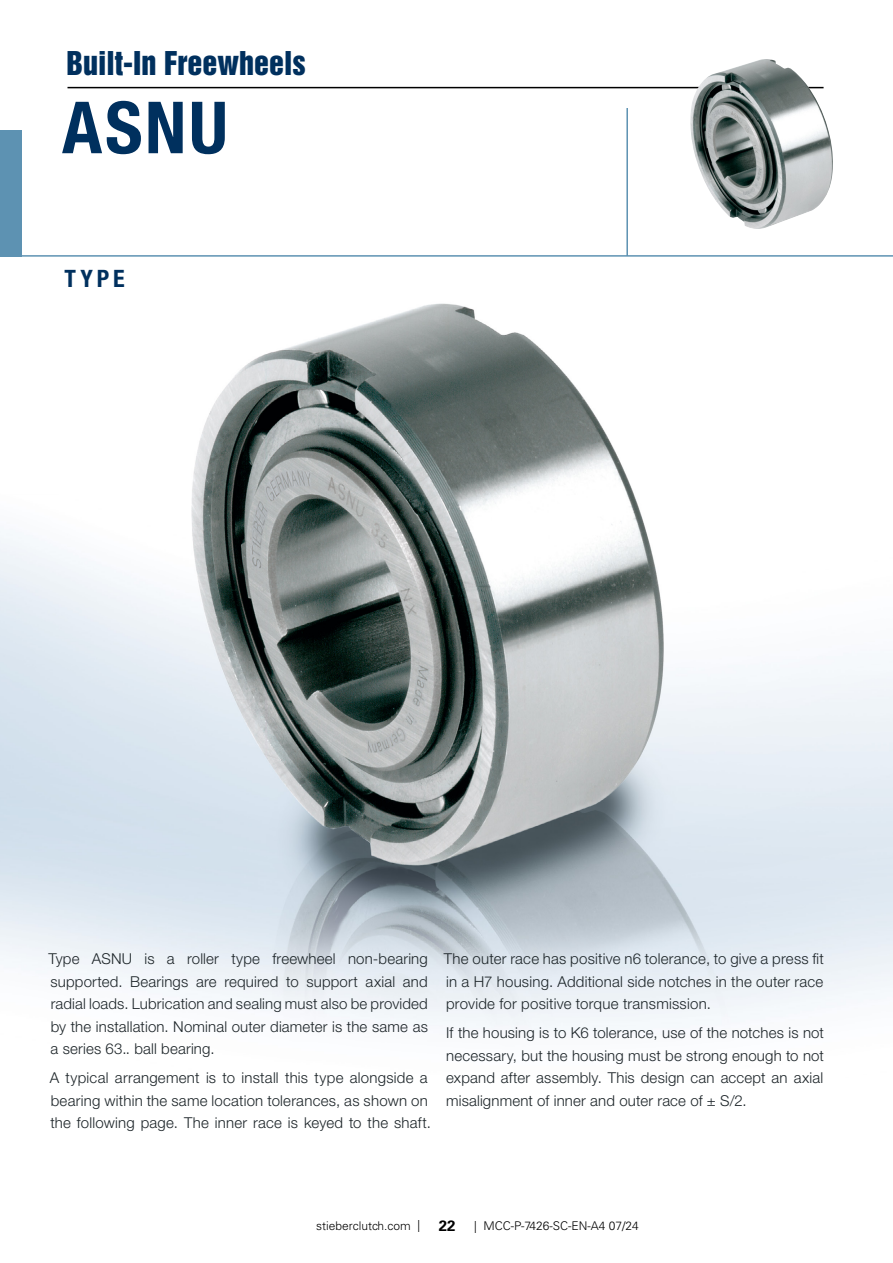
<style>
.page{position:relative;width:893px;height:1263px;background:#fff}
.page>*{position:absolute;margin:0;border:0;box-sizing:border-box;transform-origin:0 0}
.t1{font:700 condensed 72px "Helvetica Neue LT Std";color:#00305e}
.t2{font:30px "Helvetica Inserat LT Std";color:#00305e}
.t3{font:700 condensed 24px "Helvetica Neue LT Std";color:#00305e}
.t4{font:300 15px/22.5px "Helvetica Neue LT Std";letter-spacing:.015em;color:#1d2529;text-align:justify}
.t5{font:300 12px "Univers LT Std";color:#000}
.s1{font-weight:700;font-size:15px}
</style>
<div class="page">
<hr style="left:68px;top:87px;width:756px;height:1px;background:#000">
<img style="left:0;top:303px;width:893px;height:727px">
<hr style="left:626px;top:108px;width:2px;height:148px;background:#5d92b2">
<hr style="left:0;top:255px;width:893px;height:2px;background:#5d92b2">
<div style="left:0;top:130px;width:21px;height:126px;background:#5d92b2"></div>
<img style="left:687px;top:59px;width:146px;height:170px">
<h2 class="t2" style="left:67px;top:45px;width:241px">Built-In Freewheels</h2>
<h1 class="t1" style="left:62px;top:84px;width:167px">ASNU</h1>
<h3 class="t3" style="left:64px;top:264px;width:62px">TYPE</h3>
<p class="t4" style="left:48px;top:947px;width:381px">Type ASNU is a roller type freewheel non-bearing supported. Bearings are required to support axial and radial loads. Lubrication and sealing must also be provided by the installation. Nominal outer diameter is the same as a series 63.. ball bearing.</p>
<p class="t4" style="left:50px;top:1066px;width:383px;text-align:left">A typical arrangement is to install this type alongside a bearing within the same location tolerances, as shown on the following page. The inner race is keyed to the shaft.</p>
<p class="t4" style="left:444px;top:947px;width:382px">The outer race has positive n6 tolerance, to give a press fit in a H7 housing. Additional side notches in the outer race provide for positive torque transmission.</p>
<p class="t4" style="left:446px;top:1021px;width:379px">If the housing is to K6 tolerance, use of the notches is not necessary, but the housing must be strong enough to not expand after assembly. This design can accept an axial misalignment of inner and outer race of ± S/2.</p>
<p class="t5" style="left:316px;top:1218px;width:141px">stieberclutch.com | <span class="s1">22</span></p>
<p class="t5" style="left:474px;top:1218px;width:166px">| MCC-P-7426-SC-EN-A4 07/24</p>
</div>
